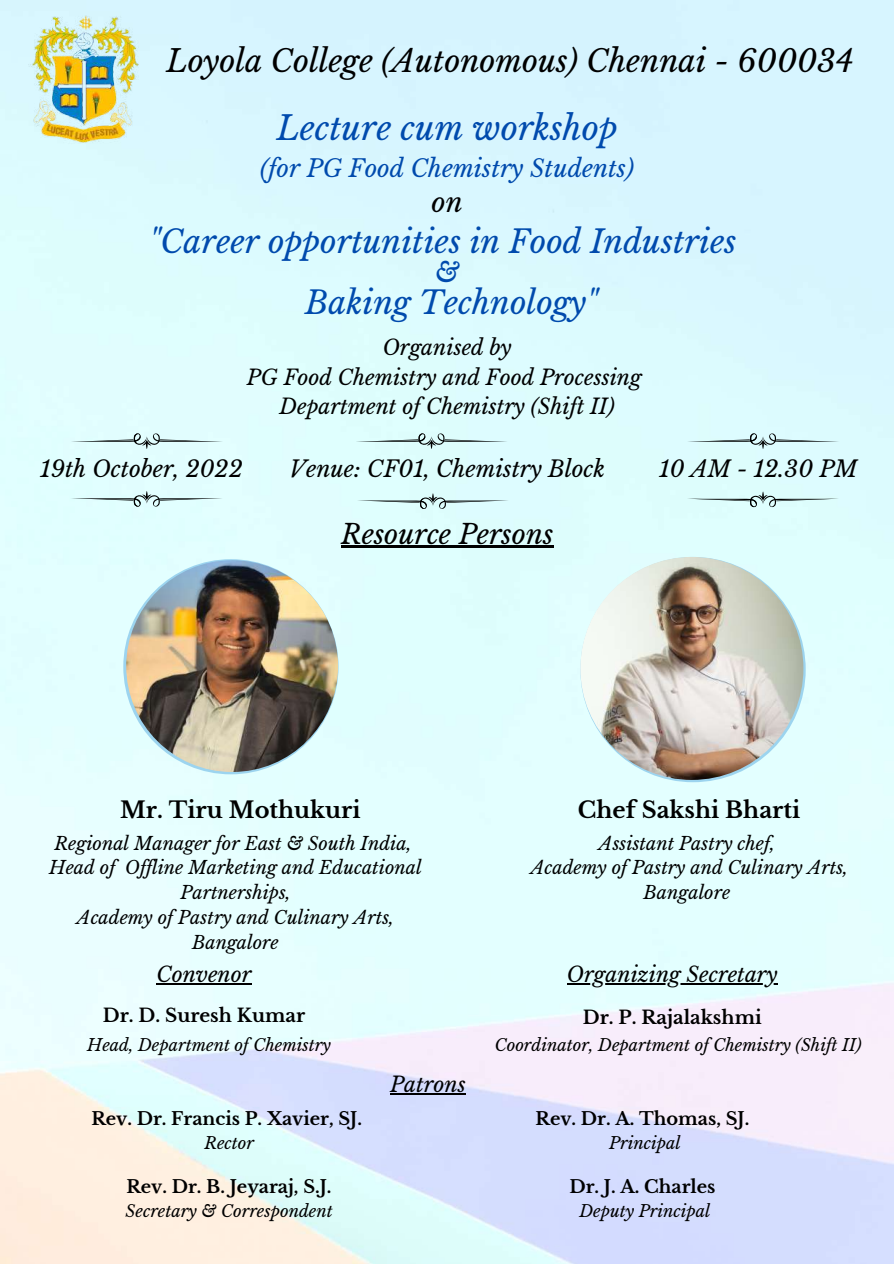
<style>
.page{position:relative;width:894px;height:1264px;background:#fff}
.page>*{position:absolute;margin:0;border:0;box-sizing:border-box;transform-origin:0 0}
.t1{font:italic 33px "Libre Baskerville";color:#004aad}
.t2{font:italic 31.5px "Libre Baskerville";color:#004aad}
.t3{font:italic 30.6px "Libre Baskerville";color:#000}
.t4{font:italic 27px "Libre Baskerville";color:#000}
.t5{font:italic 27px "Libre Baskerville";color:#004aad}
.t6{font:italic 24px "Libre Baskerville";color:#004aad}
.t7{font:italic 22.5px "Libre Baskerville";color:#000}
.t8{font:700 22.5px "Libre Baskerville";color:#000}
.t9{font:italic 21px/29.2px "Libre Baskerville";color:#000;text-align:center}
.t10{font:700 18.45px "Libre Baskerville";color:#000}
.t11{font:italic 18px/24.8px "Libre Baskerville";color:#000;text-align:center}
.t12{font:700 17.7px "Libre Baskerville";color:#000}
.t13{font:italic 16.5px "Libre Baskerville";color:#000}
</style>
<div class="page">
<img style="left:0;top:0;width:893px;height:1263px">
<img style="left:29px;top:11px;width:111px;height:138px">
<svg style="left:123px;top:559px;width:215px;height:215px"></svg>
<img style="left:126px;top:560px;width:212px;height:212px;border-radius:50%">
<svg style="left:686px;top:491px;width:152px;height:16px;background:#c8e5e4"></svg>
<svg style="left:686px;top:433px;width:152px;height:16px;background:#c7e4e6"></svg>
<svg style="left:71px;top:491px;width:152px;height:15px;background:#cae5e5"></svg>
<svg style="left:71px;top:433px;width:152px;height:16px;background:#cce5e6"></svg>
<hr style="left:341px;top:546px;width:212px;height:2px;background:#000">
<hr style="left:156px;top:983px;width:95px;height:1px;background:#000">
<hr style="left:566px;top:983px;width:211px;height:1px;background:#000">
<hr style="left:390px;top:1093px;width:75px;height:1px;background:#000">
<svg style="left:357px;top:493px;width:152px;height:16px;background:#c8e5e5"></svg>
<svg style="left:355px;top:433px;width:152px;height:16px;background:#c8e5e5"></svg>
<img style="left:580px;top:557px;width:223px;height:223px;border-radius:50%">
<h3 class="t3" style="left:166px;top:42px;width:688px">Loyola College (Autonomous) Chennai - 600034</h3>
<h1 class="t1" style="left:276px;top:108px;width:342px">Lecture cum workshop</h1>
<h3 class="t6" style="left:260px;top:154px;width:375px">(for PG Food Chemistry Students)</h3>
<h3 class="t4" style="left:431px;top:186px;width:33px">on</h3>
<h2 class="t2" style="left:149px;top:222px;width:588px">"Career opportunities in Food Industries</h2>
<h3 class="t5" style="left:435px;top:256px;width:26px">&amp;</h3>
<h2 class="t2" style="left:305px;top:283px;width:294px">Baking Technology"</h2>
<p class="t9" style="left:247px;top:333px;width:396px">Organised by<br>PG Food Chemistry and Food Processing<br>Department of Chemistry (Shift II)</p>
<p class="t7" style="left:40px;top:455px;width:204px">19th October, 2022</p>
<p class="t7" style="left:659px;top:455px;width:200px">10 AM - 12.30 PM</p>
<p class="t7" style="left:289px;top:455px;width:317px">Venue: CF01, Chemistry Block</p>
<h3 class="t4" style="left:341px;top:517px;width:214px">Resource Persons</h3>
<p class="t8" style="left:120px;top:796px;width:242px">Mr. Tiru Mothukuri</p>
<p class="t11" style="left:49px;top:831px;width:374px">Regional Manager for East &amp; South India,<br>Head of Of line Marketing and Educational<br>Partnerships,<br>Academy of Pastry and Culinary Arts,<br>Bangalore</p>
<p class="t8" style="left:577px;top:796px;width:224px">Chef Sakshi Bharti</p>
<p class="t11" style="left:530px;top:831px;width:318px">Assistant Pastry chef,<br>Academy of Pastry and Culinary Arts,<br>Bangalore</p>
<p class="t9" style="left:156px;top:960px;width:97px">Convenor</p>
<p class="t9" style="left:566px;top:960px;width:212px">Organizing Secretary</p>
<p class="t10" style="left:103px;top:1003px;width:204px">Dr. D. Suresh Kumar</p>
<p class="t10" style="left:582px;top:1005px;width:180px">Dr. P. Rajalakshmi</p>
<p class="t13" style="left:494px;top:1034px;width:368px">Coordinator, Department of Chemistry (Shift II)</p>
<p class="t13" style="left:87px;top:1034px;width:245px">Head, Department of Chemistry</p>
<p class="t12" style="left:91px;top:1108px;width:272px">Rev. Dr. Francis P. Xavier, SJ.</p>
<p class="t13" style="left:204px;top:1132px;width:51px">Rector</p>
<p class="t12" style="left:126px;top:1175px;width:207px">Rev. Dr. B. Jeyaraj, S.J.</p>
<p class="t13" style="left:126px;top:1200px;width:209px">Secretary &amp; Correspondent</p>
<p class="t9" style="left:390px;top:1070px;width:77px">Patrons</p>
<p class="t12" style="left:535px;top:1108px;width:215px">Rev. Dr. A. Thomas, SJ.</p>
<p class="t13" style="left:609px;top:1132px;width:73px">Principal</p>
<p class="t12" style="left:569px;top:1175px;width:148px">Dr. J. A. Charles</p>
<p class="t13" style="left:579px;top:1200px;width:132px">Deputy Principal</p>
</div>
